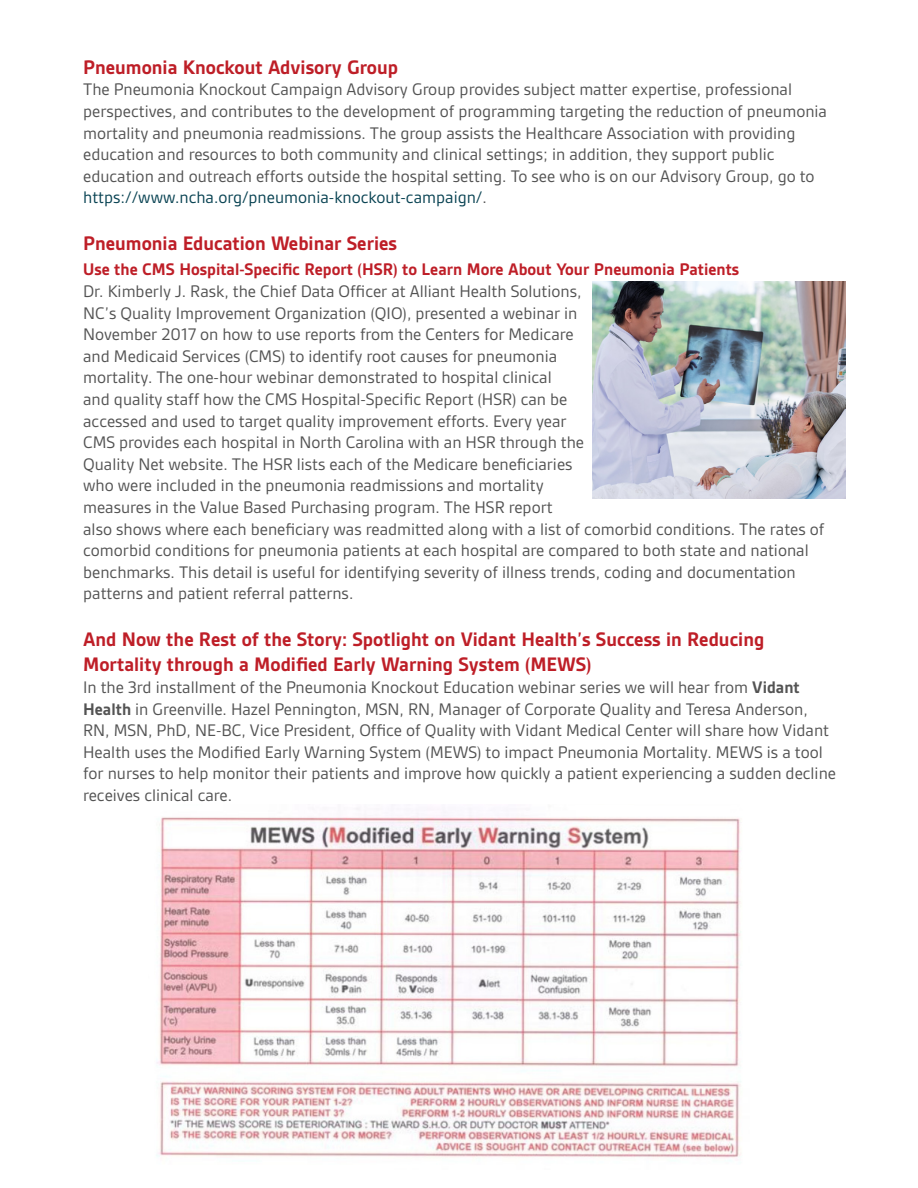
<style>
.page{position:relative;width:918px;height:1188px;background:#fff}
.page>*{position:absolute;margin:0;border:0;box-sizing:border-box;transform-origin:0 0}
.t1{font:700 21px/25.2px "Gesta";color:#be1e27}
.t2{font:18px/21.6px "Gesta";color:#535353}
.t3{font:700 18px "Gesta";color:#be1e27}
.s1{color:#094353}
.s2{font-weight:700}
</style>
<div class="page">
<img style="left:156px;top:808px;width:585px;height:353px">
<img style="left:593px;top:282px;width:252px;height:216px">
<p class="t1" style="left:83px;top:55px;width:316px">Pneumonia Knockout Advisory Group</p>
<p class="t2" style="left:83px;top:79px;width:745px">The Pneumonia Knockout Campaign Advisory Group provides subject matter expertise, professional perspectives, and contributes to the development of programming targeting the reduction of pneumonia mortality and pneumonia readmissions. The group assists the Healthcare Association with providing education and resources to both community and clinical settings; in addition, they support public education and outreach efforts outside the hospital setting. To see who is on our Advisory Group, go to <span class="s1">https://www.ncha.org/pneumonia-knockout-campaign/</span>.</p>
<p class="t1" style="left:83px;top:231px;width:315px">Pneumonia Education Webinar Series</p>
<p class="t3" style="left:83px;top:260px;width:658px">Use the CMS Hospital-Specific Report (HSR) to Learn More About Your Pneumonia Patients</p>
<p class="t2" style="left:83px;top:280px;width:743px">Dr. Kimberly J. Rask, the Chief Data Officer at Alliant Health Solutions,<br>NC’s Quality Improvement Organization (QIO), presented a webinar in<br>November 2017 on how to use reports from the Centers for Medicare<br>and Medicaid Services (CMS) to identify root causes for pneumonia<br>mortality. The one-hour webinar demonstrated to hospital clinical<br>and quality staff how the CMS Hospital-Specific Report (HSR) can be<br>accessed and used to target quality improvement efforts. Every year<br>CMS provides each hospital in North Carolina with an HSR through the<br>Quality Net website. The HSR lists each of the Medicare beneficiaries<br>who were included in the pneumonia readmissions and mortality<br>measures in the Value Based Purchasing program. The HSR report<br>also shows where each beneficiary was readmitted along with a list of comorbid conditions. The rates of comorbid conditions for pneumonia patients at each hospital are compared to both state and national benchmarks. This detail is useful for identifying severity of illness trends, coding and documentation patterns and patient referral patterns.</p>
<p class="t1" style="left:83px;top:627px;width:683px">And Now the Rest of the Story: Spotlight on Vidant Health’s Success in Reducing<br>Mortality through a Modified Early Warning System (MEWS)</p>
<p class="t2" style="left:83px;top:676px;width:754px">In the 3rd installment of the Pneumonia Knockout Education webinar series we will hear from <span class="s2">Vidant Health</span> in Greenville. Hazel Pennington, MSN, RN, Manager of Corporate Quality and Teresa Anderson, RN, MSN, PhD, NE-BC, Vice President, Office of Quality with Vidant Medical Center will share how Vidant Health uses the Modified Early Warning System (MEWS) to impact Pneumonia Mortality. MEWS is a tool for nurses to help monitor their patients and improve how quickly a patient experiencing a sudden decline receives clinical care.</p>
</div>
